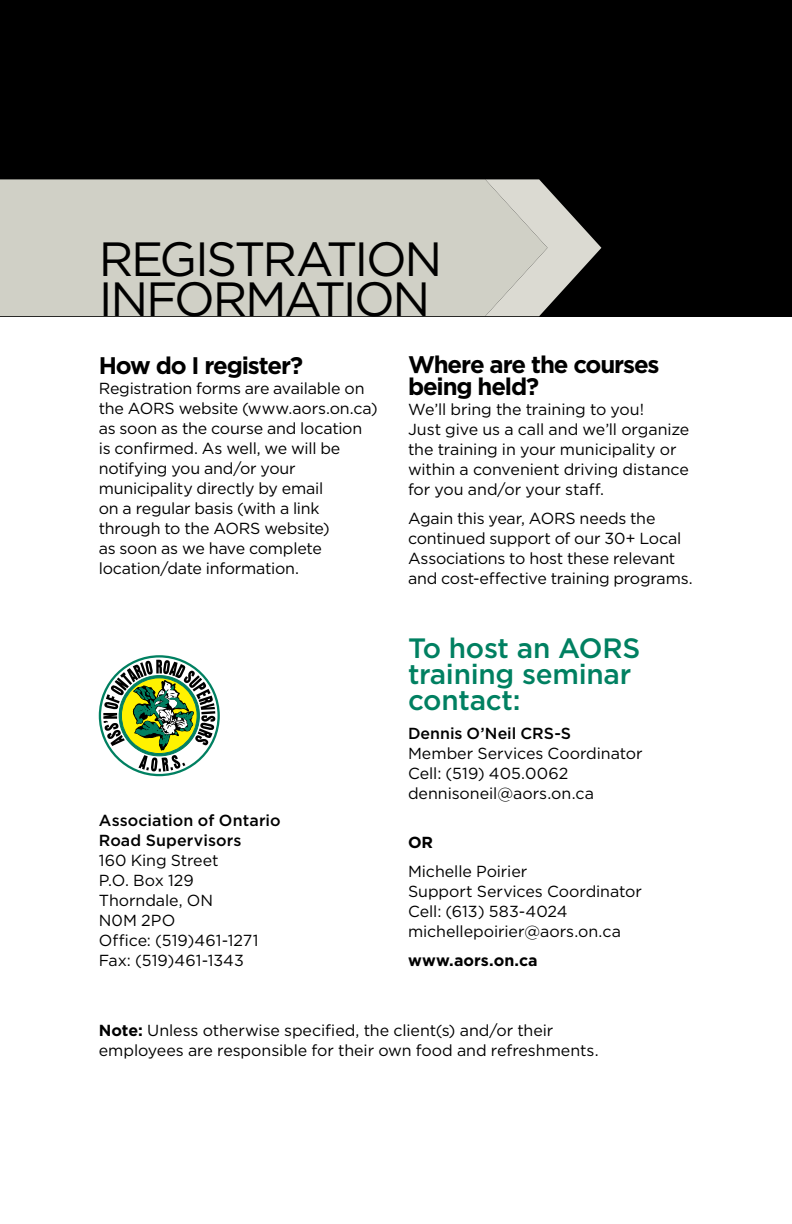
<style>
.page{position:relative;width:792px;height:1224px;background:#fff}
.page>*{position:absolute;margin:0;border:0;box-sizing:border-box;transform-origin:0 0}
.t1{font:48px/40px "Gotham";letter-spacing:-.055em;color:#000}
.t2{font:500 28px/26px "Gotham";letter-spacing:-.01em;color:#008061}
.t3{font:700 24px/22px "Gotham";letter-spacing:-.045em;color:#000}
.t4{font:16px/20px "Gotham";letter-spacing:-.01em;color:#000}
.t5{font:500 16px/20px "Gotham";letter-spacing:.005em;color:#000}
.t6{font:700 16px "Gotham";color:#000}
.s1{font-weight:700}
</style>
<div class="page">
<div style="left:0;top:0;width:792px;height:316px;background:#000"></div>
<div style="left:0;top:179px;width:485px;height:137px;background:#d0d0c6"></div>
<svg style="left:485px;top:179px;width:116px;height:137px"></svg>
<svg style="left:99px;top:655px;width:121px;height:121px"></svg>
<h1 class="t1" style="left:99px;top:238px;width:345px">REGISTRATION<br>INFORMATION</h1>
<h3 class="t3" style="left:99px;top:354px;width:206px">How do I register?</h3>
<p class="t4" style="left:99px;top:378px;width:280px">Registration forms are available on the AORS website (www.aors.on.ca) as soon as the course and location is confirmed. As well, we will be notifying you and/or your municipality directly by email<br>on a regular basis (with a link through to the AORS website)<br>as soon as we have complete location/date information.</p>
<p class="t5" style="left:99px;top:810px;width:184px">Association of Ontario<br>Road Supervisors</p>
<p class="t4" style="left:99px;top:850px;width:161px">160 King Street<br>P.O. Box 129<br>Thorndale, ON<br>N0M 2PO<br>Office: (519)461-1271<br>Fax: (519)461-1343</p>
<h3 class="t3" style="left:408px;top:353px;width:253px">Where are the courses being held?</h3>
<p class="t4" style="left:408px;top:399px;width:283px">We’ll bring the training to you!<br>Just give us a call and we’ll organize the training in your municipality or within a convenient driving distance for you and/or your staff.</p>
<p class="t4" style="left:408px;top:508px;width:286px">Again this year, AORS needs the continued support of our 30+ Local Associations to host these relevant and cost-effective training programs.</p>
<h2 class="t2" style="left:408px;top:635px;width:234px">To host an AORS training seminar contact:</h2>
<p class="t5" style="left:408px;top:723px;width:164px">Dennis O’Neil CRS-S</p>
<p class="t4" style="left:408px;top:743px;width:236px">Member Services Coordinator<br>Cell: (519) 405.0062 dennisoneil@aors.on.ca</p>
<p class="t6" style="left:408px;top:834px;width:27px">OR</p>
<p class="t4" style="left:408px;top:861px;width:236px">Michelle Poirier<br>Support Services Coordinator<br>Cell: (613) 583-4024 michellepoirier@aors.on.ca</p>
<p class="t6" style="left:408px;top:952px;width:131px">www.aors.on.ca</p>
<p class="t4" style="left:99px;top:1020px;width:501px"><span class="s1">Note:</span> Unless otherwise specified, the client(s) and/or their employees are responsible for their own food and refreshments.</p>
</div>
